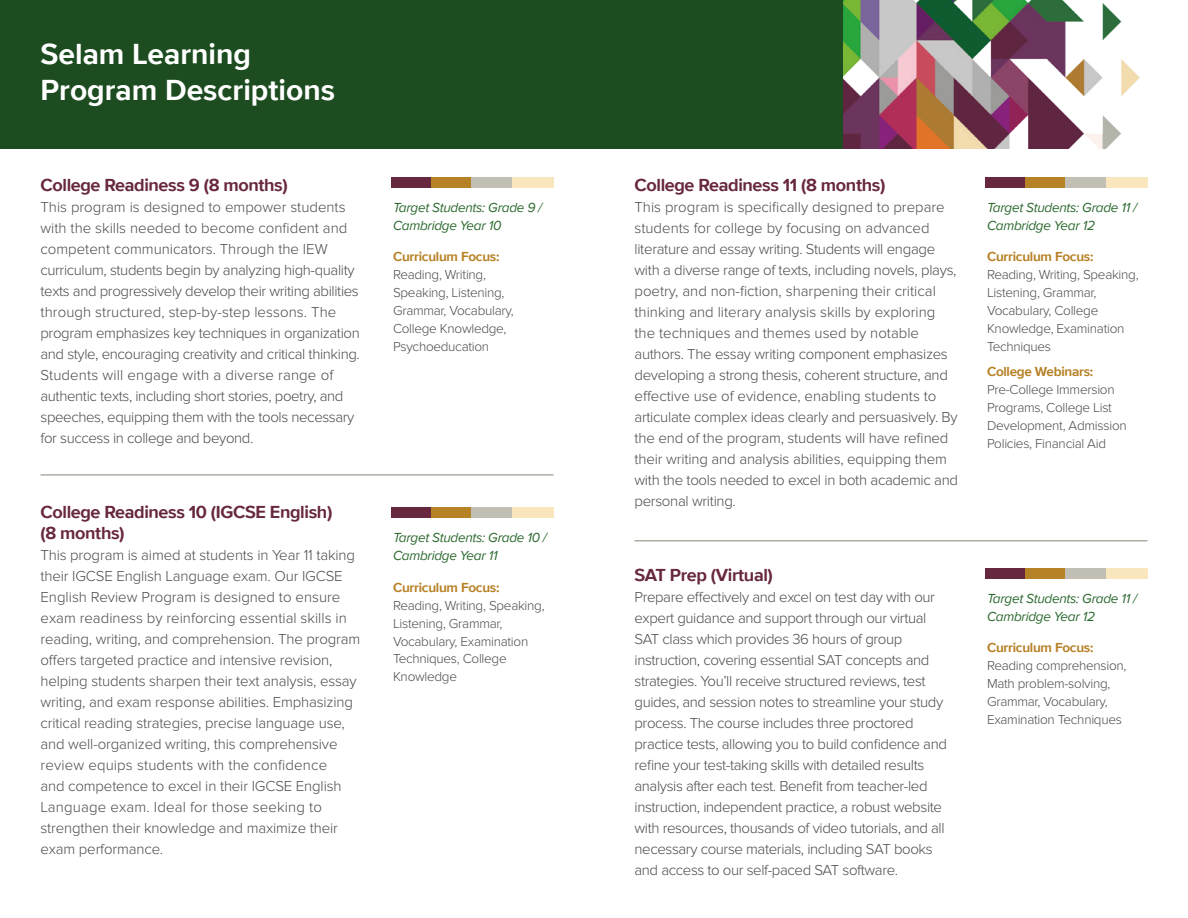
<style>
.page{position:relative;width:1188px;height:918px;background:#fff}
.page>*{position:absolute;margin:0;border:0;box-sizing:border-box;transform-origin:0 0}
.t1{font:700 30px/36px "Proxima Nova";color:#fff}
.t2{font:700 18px/21px "Proxima Nova";letter-spacing:-.02em;color:#67273f}
.t3{font:300 15px/21px "Proxima Nova";letter-spacing:-.02em;color:#4a4b4b}
.t4{font:300 13.5px/18px "Proxima Nova";letter-spacing:-.02em;color:#4a4b4b}
.t5{font:italic 13.5px/18px "Proxima Nova";letter-spacing:-.02em;color:#2c692f}
.t6{font:700 13.5px "Proxima Nova";letter-spacing:-.02em;color:#b78126}
</style>
<div class="page">
<img style="left:842px;top:0;width:298px;height:148px">
<div style="left:0;top:0;width:842px;height:148px;background:#1c4c1f"></div>
<hr style="left:40px;top:474px;width:514px;height:2px;background:#afaca2">
<div style="left:391px;top:177px;width:41px;height:11px;background:#67273f"></div>
<div style="left:432px;top:177px;width:41px;height:11px;background:#b78126"></div>
<div style="left:471px;top:177px;width:42px;height:11px;background:#c1beb4"></div>
<div style="left:512px;top:177px;width:42px;height:11px;background:#f9e6bc"></div>
<div style="left:391px;top:508px;width:41px;height:10px;background:#67273f"></div>
<div style="left:432px;top:508px;width:41px;height:10px;background:#b78126"></div>
<div style="left:471px;top:508px;width:42px;height:10px;background:#c1beb4"></div>
<div style="left:512px;top:508px;width:42px;height:10px;background:#f9e6bc"></div>
<div style="left:985px;top:177px;width:41px;height:11px;background:#67273f"></div>
<div style="left:1026px;top:177px;width:41px;height:11px;background:#b78126"></div>
<div style="left:1065px;top:177px;width:42px;height:11px;background:#c1beb4"></div>
<div style="left:1106px;top:177px;width:42px;height:11px;background:#f9e6bc"></div>
<div style="left:985px;top:568px;width:41px;height:11px;background:#67273f"></div>
<div style="left:1026px;top:568px;width:41px;height:11px;background:#b78126"></div>
<div style="left:1065px;top:568px;width:42px;height:11px;background:#c1beb4"></div>
<div style="left:1106px;top:568px;width:42px;height:11px;background:#f9e6bc"></div>
<hr style="left:634px;top:540px;width:514px;height:2px;background:#afaca2">
<h1 class="t1" style="left:41px;top:35px;width:296px">Selam Learning<br>Program Descriptions</h1>
<p class="t2" style="left:40px;top:175px;width:249px">College Readiness 9 (8 months)</p>
<p class="t3" style="left:40px;top:197px;width:321px">This program is designed to empower students with the skills needed to become confident and competent communicators. Through the IEW curriculum, students begin by analyzing high-quality texts and progressively develop their writing abilities through structured, step-by-step lessons. The program emphasizes key techniques in organization and style, encouraging creativity and critical thinking.<br>Students will engage with a diverse range of authentic texts, including short stories, poetry, and speeches, equipping them with the tools necessary for success in college and beyond.</p>
<p class="t2" style="left:40px;top:502px;width:293px">College Readiness 10 (IGCSE English) (8 months)</p>
<p class="t3" style="left:40px;top:545px;width:321px">This program is aimed at students in Year 11 taking their IGCSE English Language exam. Our IGCSE English Review Program is designed to ensure exam readiness by reinforcing essential skills in reading, writing, and comprehension. The program offers targeted practice and intensive revision, helping students sharpen their text analysis, essay writing, and exam response abilities. Emphasizing critical reading strategies, precise language use, and well-organized writing, this comprehensive review equips students with the confidence<br>and competence to excel in their IGCSE English Language exam. Ideal for those seeking to strengthen their knowledge and maximize their exam performance.</p>
<p class="t5" style="left:393px;top:198px;width:151px">Target Students: Grade 9 /<br>Cambridge Year 10</p>
<p class="t6" style="left:393px;top:246px;width:108px">Curriculum Focus:</p>
<p class="t4" style="left:393px;top:266px;width:122px">Reading, Writing,<br>Speaking, Listening,<br>Grammar, Vocabulary,<br>College Knowledge,<br>Psychoeducation</p>
<p class="t5" style="left:393px;top:528px;width:155px">Target Students: Grade 10 /<br>Cambridge Year 11</p>
<p class="t6" style="left:393px;top:577px;width:108px">Curriculum Focus:</p>
<p class="t4" style="left:393px;top:596px;width:153px">Reading, Writing, Speaking,<br>Listening, Grammar,<br>Vocabulary, Examination<br>Techniques, College<br>Knowledge</p>
<p class="t2" style="left:634px;top:174px;width:252px">College Readiness 11 (8 months)</p>
<p class="t3" style="left:634px;top:197px;width:325px">This program is specifically designed to prepare students for college by focusing on advanced literature and essay writing. Students will engage with a diverse range of texts, including novels, plays, poetry, and non-fiction, sharpening their critical thinking and literary analysis skills by exploring the techniques and themes used by notable authors. The essay writing component emphasizes developing a strong thesis, coherent structure, and effective use of evidence, enabling students to articulate complex ideas clearly and persuasively. By the end of the program, students will have refined their writing and analysis abilities, equipping them with the tools needed to excel in both academic and personal writing.</p>
<p class="t2" style="left:634px;top:564px;width:140px">SAT Prep (Virtual)</p>
<p class="t3" style="left:634px;top:587px;width:314px">Prepare effectively and excel on test day with our expert guidance and support through our virtual SAT class which provides 36 hours of group instruction, covering essential SAT concepts and strategies. You’ll receive structured reviews, test guides, and session notes to streamline your study process. The course includes three proctored practice tests, allowing you to build confidence and refine your test-taking skills with detailed results analysis after each test. Benefit from teacher-led instruction, independent practice, a robust website with resources, thousands of video tutorials, and all necessary course materials, including SAT books and access to our self-paced SAT software.</p>
<p class="t5" style="left:987px;top:198px;width:152px">Target Students: Grade 11 /<br>Cambridge Year 12</p>
<p class="t6" style="left:987px;top:246px;width:108px">Curriculum Focus:</p>
<p class="t4" style="left:987px;top:266px;width:153px">Reading, Writing, Speaking,<br>Listening, Grammar,<br>Vocabulary, College<br>Knowledge, Examination<br>Techniques</p>
<p class="t6" style="left:987px;top:361px;width:108px">College Webinars:</p>
<p class="t4" style="left:987px;top:380px;width:141px">Pre-College Immersion<br>Programs, College List<br>Development, Admission<br>Policies, Financial Aid</p>
<p class="t5" style="left:987px;top:588px;width:152px">Target Students: Grade 11 /<br>Cambridge Year 12</p>
<p class="t6" style="left:987px;top:637px;width:108px">Curriculum Focus:</p>
<p class="t4" style="left:987px;top:657px;width:141px">Reading comprehension,<br>Math problem-solving,<br>Grammar, Vocabulary,<br>Examination Techniques</p>
</div>
